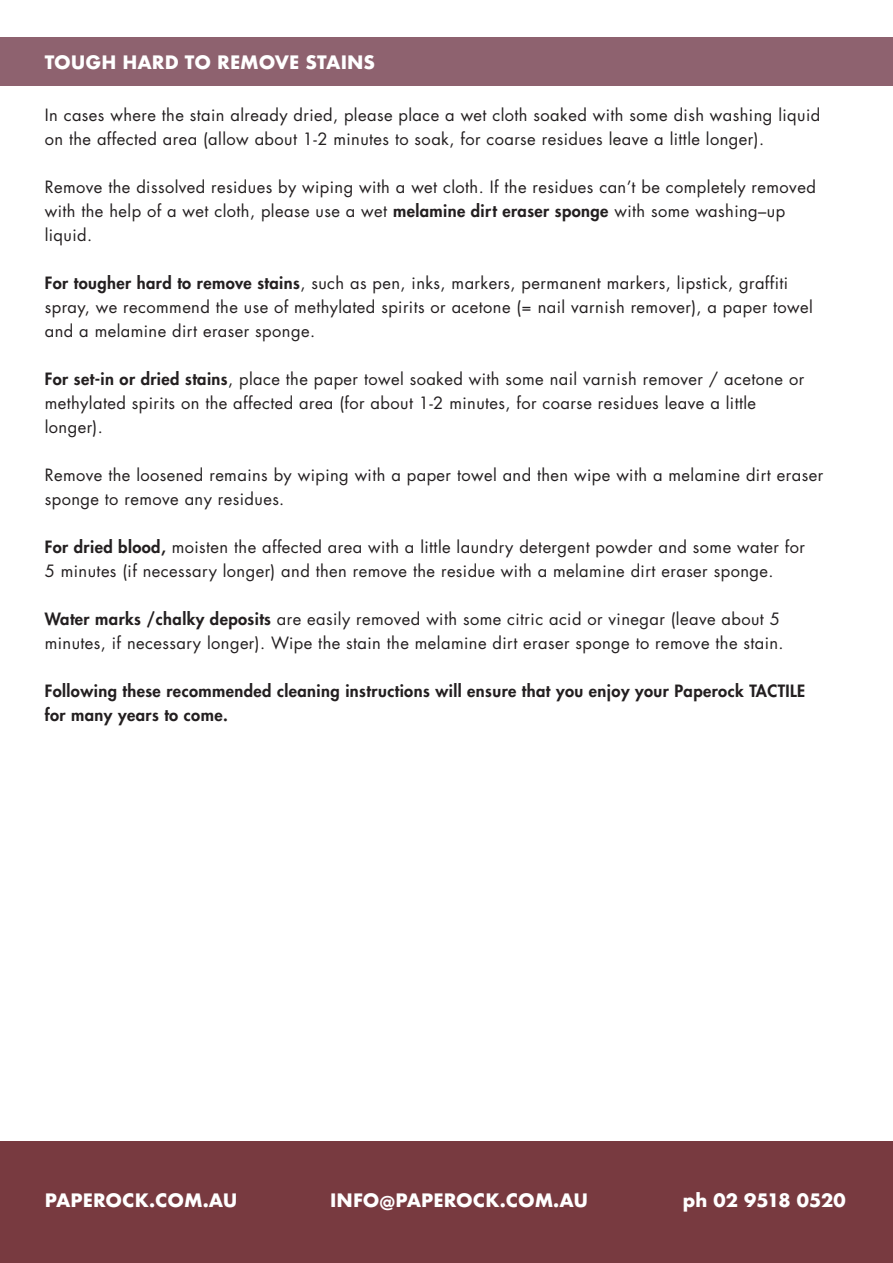
<style>
.page{position:relative;width:893px;height:1263px;background:#fff}
.page>*{position:absolute;margin:0;border:0;box-sizing:border-box;transform-origin:0 0}
.t1{font:700 18px "Futura";color:#fff}
.t2{font:16.5px/24px "Futura";letter-spacing:.025em;color:#231f20}
.t3{font:800 16.5px "Futura";letter-spacing:.025em;color:#231f20}
.s1{font-weight:800}
</style>
<div class="page">
<div style="left:0;top:1142px;width:893px;height:121px;background:#783a40"></div>
<div style="left:0;top:37px;width:893px;height:49px;background:#8e626f"></div>
<p class="t1" style="left:45px;top:49px;width:332px">TOUGH HARD TO REMOVE STAINS</p>
<p class="t2" style="left:45px;top:102px;width:777px">In cases where the stain already dried, please place a wet cloth soaked with some dish washing liquid</p>
<p class="t2" style="left:45px;top:126px;width:721px">on the affected area (allow about 1-2 minutes to soak, for coarse residues leave a little longer).</p>
<p class="t2" style="left:45px;top:174px;width:773px">Remove the dissolved residues by wiping with a wet cloth. If the residues can’t be completely removed</p>
<p class="t2" style="left:45px;top:198px;width:742px">with the help of a wet cloth, please use a wet <span class="s1">melamine dirt eraser sponge</span> with some washing–up</p>
<p class="t2" style="left:45px;top:222px;width:49px">liquid.</p>
<p class="t2" style="left:45px;top:270px;width:745px"><span class="s1">For tougher hard to remove stains</span>, such as pen, inks, markers, permanent markers, lipstick, graffiti</p>
<p class="t2" style="left:45px;top:294px;width:770px">spray, we recommend the use of methylated spirits or acetone (= nail varnish remover), a paper towel and a melamine dirt eraser sponge.</p>
<p class="t2" style="left:45px;top:366px;width:761px"><span class="s1">For set-in or dried stains</span>, place the paper towel soaked with some nail varnish remover / acetone or</p>
<p class="t2" style="left:45px;top:390px;width:713px">methylated spirits on the affected area (for about 1-2 minutes, for coarse residues leave a little</p>
<p class="t2" style="left:45px;top:414px;width:60px">longer).</p>
<p class="t2" style="left:45px;top:462px;width:780px">Remove the loosened remains by wiping with a paper towel and then wipe with a melamine dirt eraser</p>
<p class="t2" style="left:45px;top:486px;width:241px">sponge to remove any residues.</p>
<p class="t2" style="left:45px;top:534px;width:762px"><span class="s1">For dried blood,</span> moisten the affected area with a little laundry detergent powder and some water for</p>
<p class="t2" style="left:45px;top:558px;width:730px">5 minutes (if necessary longer) and then remove the residue with a melamine dirt eraser sponge.</p>
<p class="t2" style="left:45px;top:606px;width:737px"><span class="s1">Water marks /chalky deposits</span> are easily removed with some citric acid or vinegar (leave about 5</p>
<p class="t2" style="left:45px;top:630px;width:740px">minutes, if necessary longer). Wipe the stain the melamine dirt eraser sponge to remove the stain.</p>
<p class="t3" style="left:45px;top:680px;width:762px">Following these recommended cleaning instructions will ensure that you enjoy your Paperock TACTILE</p>
<p class="t3" style="left:45px;top:704px;width:185px">for many years to come.</p>
<p class="t1" style="left:45px;top:1187px;width:194px">PAPEROCK.COM.AU</p>
<p class="t1" style="left:330px;top:1187px;width:259px">INFO@PAPEROCK.COM.AU</p>
<p class="t1" style="left:683px;top:1187px;width:164px">ph 02 9518 0520</p>
</div>
